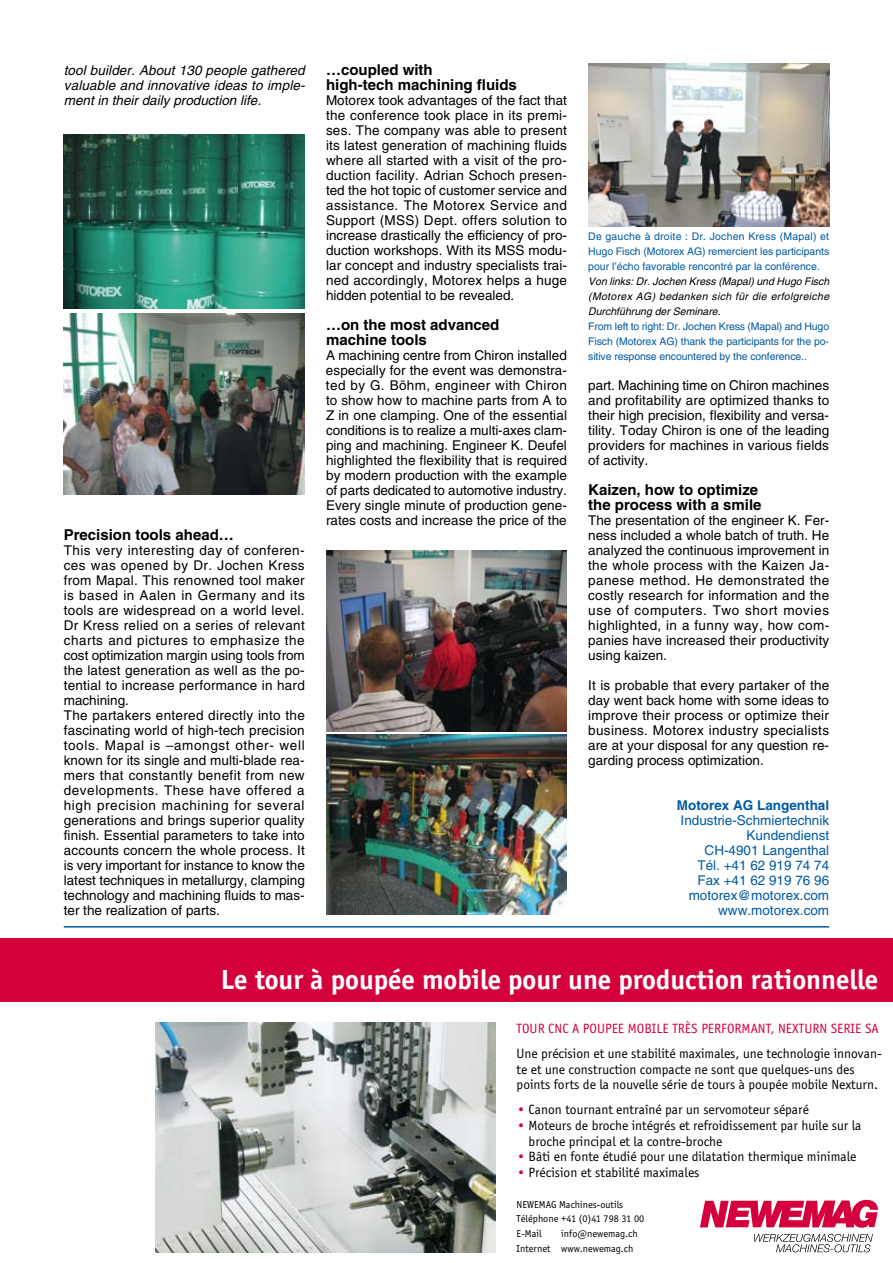
<style>
.page{position:relative;width:893px;height:1263px;background:#fff}
.page>*{position:absolute;margin:0;border:0;box-sizing:border-box;transform-origin:0 0}
.t1{font:700 28.5px "Officina Sans";color:#fff}
.t2{font:700 15px/15px "Helvetica";color:#000}
.t3{font:13.8px/15.8px "Officina Sans";color:#000}
.t4{font:13.8px "Officina Sans";letter-spacing:.005em;color:#d4003c}
.t5{font:13.5px/15px "Helvetica";letter-spacing:.01em;color:#000;text-align:justify}
.t6{font:13.5px/15px "Helvetica";color:#005aa2;text-align:right}
.t7{font:italic 13.5px/15px "Helvetica";color:#000;text-align:justify}
.t8{font:700 13.5px "Helvetica";color:#005aa2}
.t9{font:10.5px/15px "Helvetica";letter-spacing:-.005em;color:#005aa2;text-align:justify}
.t10{font:italic 10.5px/15px "Helvetica";letter-spacing:.015em;color:#000;text-align:justify}
.t11{font:10.5px/14.9px "Officina Sans";color:#000}
.s1{color:#d4003c}
</style>
<div class="page">
<img style="left:64px;top:135px;width:241px;height:173px">
<img style="left:64px;top:314px;width:241px;height:181px">
<div style="left:0;top:938px;width:893px;height:63px;background:#d4003c"></div>
<svg style="left:700px;top:1200px;width:178px;height:28px"></svg>
<svg style="left:754px;top:1234px;width:119px;height:18px"></svg>
<img style="left:155px;top:1023px;width:340px;height:229px">
<img style="left:588px;top:64px;width:241px;height:163px">
<img style="left:326px;top:551px;width:241px;height:180px">
<img style="left:326px;top:734px;width:241px;height:181px">
<hr style="left:64px;top:926px;width:765px;height:1px;background:#005aa2">
<p class="t7" style="left:64px;top:63px;width:243px">tool builder. About 130 people gathered valuable and innovative ideas to imple&shy;ment in their daily production life.</p>
<p class="t2" style="left:64px;top:527px;width:172px">Precision tools ahead…</p>
<p class="t5" style="left:64px;top:543px;width:243px;text-align:left">This very interesting day of conferen&shy;ces was opened by Dr. Jochen Kress from Mapal. This renowned tool maker is based in Aalen in Germany and its tools are widespread on a world level.<br>Dr Kress relied on a series of relevant charts and pictures to emphasize the cost optimization margin using tools from the latest generation as well as the po&shy;tential to increase performance in hard machining.<br>The partakers entered directly into the fascinating world of high-tech precision tools. Mapal is –amongst other- well known for its single and multi-blade rea&shy;mers that constantly benefit from new developments. These have offered a high precision machining for several generations and brings superior quality finish. Essential parameters to take into accounts concern the whole process. It is very important for instance to know the latest techniques in metallurgy, clamping technology and machining fluids to mas&shy;ter the realization of parts.</p>
<p class="t2" style="left:326px;top:62px;width:192px">…coupled with<br>high-tech machining fluids</p>
<p class="t5" style="left:326px;top:93px;width:243px">Motorex took advantages of the fact that the conference took place in its premi&shy;ses. The company was able to present its latest generation of machining fluids where all started with a visit of the pro&shy;duction facility. Adrian Schoch presen&shy;ted the hot topic of customer service and assistance. The Motorex Service and Support (MSS) Dept. offers solution to increase drastically the efficiency of pro&shy;duction workshops. With its MSS modu&shy;lar concept and industry specialists trai&shy;ned accordingly, Motorex helps a huge hidden potential to be revealed.</p>
<p class="t2" style="left:326px;top:317px;width:175px">…on the most advanced machine tools</p>
<p class="t5" style="left:326px;top:348px;width:243px">A machining centre from Chiron installed especially for the event was demonstra&shy;ted by G. Böhm, engineer with Chiron to show how to machine parts from A to Z in one clamping. One of the essential conditions is to realize a multi-axes clam&shy;ping and machining. Engineer K. Deufel highlighted the flexibility that is required by modern production with the example of parts dedicated to automotive industry.<br>Every single minute of production gene&shy;rates costs and increase the price of the</p>
<p class="t9" style="left:588px;top:229px;width:243px">De gauche à droite : Dr. Jochen Kress (Mapal) et Hugo Fisch (Motorex AG) remercient les participants pour l’écho favorable rencontré par la conférence.</p>
<p class="t10" style="left:588px;top:274px;width:243px">Von links: Dr. Jochen Kress (Mapal) und Hugo Fisch (Motorex AG) bedanken sich für die erfolgreiche Durchführung der Seminare.</p>
<p class="t9" style="left:588px;top:319px;width:242px">From left to right: Dr. Jochen Kress (Mapal) and Hugo Fisch (Motorex AG) thank the participants for the po&shy;sitive response encountered by the conference..</p>
<p class="t5" style="left:588px;top:378px;width:242px">part. Machining time on Chiron machines and profitability are optimized thanks to their high precision, flexibility and versa&shy;tility. Today Chiron is one of the leading providers for machines in various fields of activity.</p>
<p class="t2" style="left:588px;top:482px;width:175px">Kaizen, how to optimize the process with a smile</p>
<p class="t5" style="left:588px;top:513px;width:243px">The presentation of the engineer K. Fer&shy;ness included a whole batch of truth. He analyzed the continuous improvement in the whole process with the Kaizen Ja&shy;panese method. He demonstrated the costly research for information and the use of computers. Two short movies highlighted, in a funny way, how com&shy;panies have increased their productivity using kaizen.</p>
<p class="t5" style="left:588px;top:678px;width:242px">It is probable that every partaker of the day went back home with some ideas to improve their process or optimize their business. Motorex industry specialists are at your disposal for any question re&shy;garding process optimization.</p>
<p class="t8" style="left:677px;top:797px;width:154px">Motorex AG Langenthal</p>
<p class="t6" style="left:681px;top:813px;width:150px">I ndustrie-Schmiertechnik<br>Kundendienst<br>CH-4901 Langenthal<br>Tél. +41 62 919 74 74<br>Fax +41 62 919 76 96 motorex@motorex.com www.motorex.com</p>
<h1 class="t1" style="left:221px;top:962px;width:659px">Le tour à poupée mobile pour une production rationnelle</h1>
<p class="t4" style="left:517px;top:1021px;width:364px">TOUR CNC A POUPEE MOBILE TRèS PERFORMANT, NEXTURN SERIE SA</p>
<p class="t3" style="left:517px;top:1045px;width:367px">Une précision et une stabilité maximales, une technologie innovan&shy;te et une construction compacte ne sont que quelques-uns des points forts de la nouvelle série de tours à poupée mobile Nexturn.</p>
<p class="t3" style="left:517px;top:1102px;width:294px"><span class="s1">•</span> Canon tournant entraîné par un servomoteur séparé</p>
<p class="t3" style="left:529px;top:1117px;width:334px;text-indent:-12px"><span class="s1">•</span> Moteurs de broche intégrés et refroidissement par huile sur la broche principal et la contre-broche</p>
<p class="t3" style="left:517px;top:1149px;width:341px"><span class="s1">•</span> Bâti en fonte étudié pour une dilatation thermique minimale</p>
<p class="t3" style="left:517px;top:1165px;width:184px"><span class="s1">•</span> Précision et stabilité maximales</p>
<p class="t11" style="left:517px;top:1197px;width:129px">NEWEMAG Machines-outils<br>Téléphone +41 (0)41 798 31 00<br>E-Mail</p>
<p class="t11" style="left:517px;top:1226px;width:123px;text-indent:45px">info@newemag.ch<br>Internet www.newemag.ch</p>
</div>
